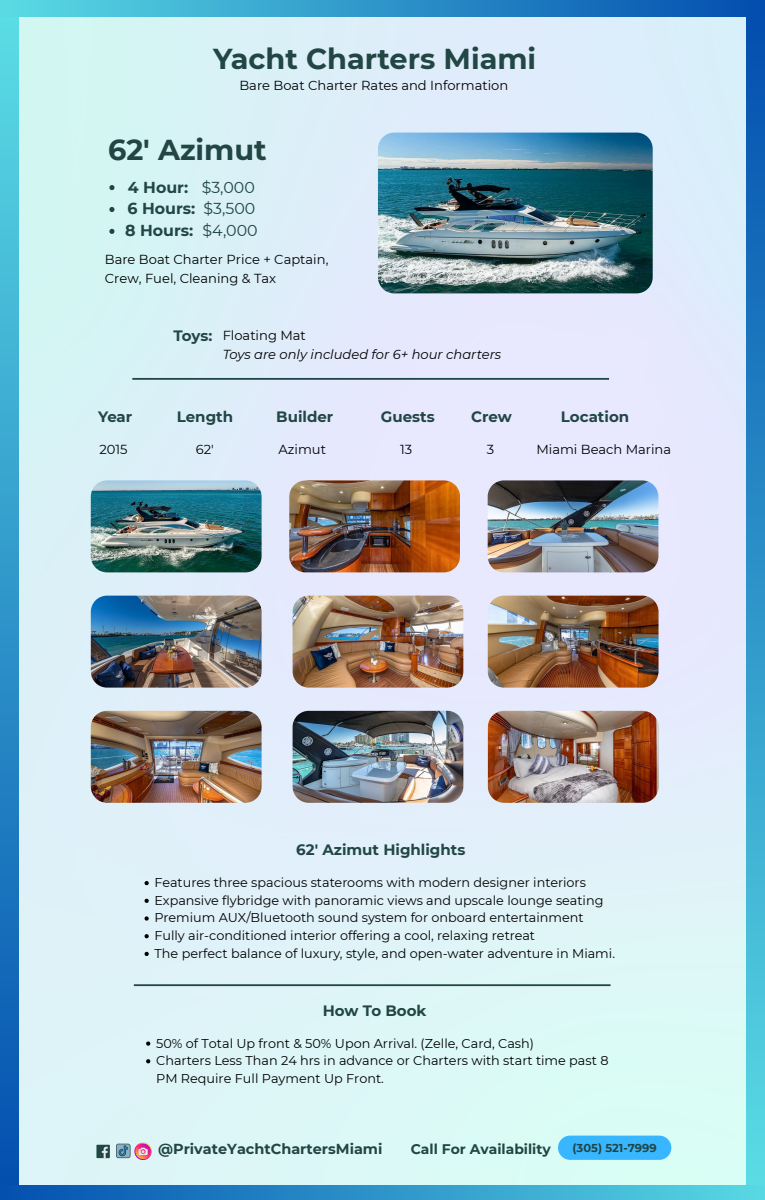
<style>
.page{position:relative;width:765px;height:1200px;background:#fff}
.page>*{position:absolute;margin:0;border:0;box-sizing:border-box;transform-origin:0 0}
.t1{font:700 28.76px "Montserrat";color:#214644}
.t2{font:700 15.8px "Montserrat";color:#214644}
.t3{font:700 15px "Montserrat";color:#214644}
.t4{font:700 14.48px "Montserrat";color:#214644}
.t5{font:700 13.92px "Montserrat";color:#214644}
.t6{font:13.08px/18.3px "Montserrat";color:#000}
.t7{font:italic 13.08px "Montserrat";color:#000}
.t8{font:12.8px/17.7px "Montserrat";color:#000}
.t9{font:700 11.44px "Montserrat";color:#214644}
.s1{font-weight:400}
</style>
<div class="page">
<img style="left:18px;top:16px;width:729px;height:1170px">
<div style="left:0;top:0;width:18px;height:1200px;background:linear-gradient(to bottom,#5ddfe6,#024dae)"></div>
<div style="left:747px;top:0;width:18px;height:1200px;background:linear-gradient(to bottom,#014cae,#5cdee5)"></div>
<svg style="left:0;top:1186px;width:765px;height:14px;background:#2e94c9"></svg>
<div style="left:0;top:0;width:765px;height:16px;background:linear-gradient(to right,#5adbe4,#024dae)"></div>
<hr style="left:134px;top:984px;width:477px;height:2px;background:#214644">
<div style="left:558px;top:1136px;width:113px;height:24px;background:#38b6ff;border-radius:12px"></div>
<svg style="left:116px;top:1143px;width:36px;height:17px"></svg>
<div style="left:96px;top:1145px;width:14px;height:13px;background:#214644"></div>
<svg style="left:102px;top:1147px;width:6px;height:11px"></svg>
<img style="left:91px;top:480px;width:170px;height:92px">
<img style="left:91px;top:596px;width:170px;height:92px">
<img style="left:91px;top:711px;width:170px;height:92px">
<img style="left:289px;top:480px;width:171px;height:92px">
<img style="left:293px;top:596px;width:170px;height:92px">
<img style="left:293px;top:711px;width:170px;height:92px">
<img style="left:488px;top:480px;width:170px;height:92px">
<img style="left:488px;top:596px;width:170px;height:92px">
<img style="left:488px;top:711px;width:171px;height:92px">
<img style="left:378px;top:133px;width:274px;height:160px;border-radius:16px">
<hr style="left:132px;top:378px;width:477px;height:2px;background:#214644">
<svg style="left:146px;top:1042px;width:4px;height:4px"></svg>
<svg style="left:146px;top:1059px;width:4px;height:4px"></svg>
<svg style="left:145px;top:881px;width:4px;height:4px"></svg>
<svg style="left:145px;top:899px;width:4px;height:4px"></svg>
<svg style="left:145px;top:916px;width:4px;height:5px"></svg>
<svg style="left:145px;top:934px;width:4px;height:4px"></svg>
<svg style="left:145px;top:952px;width:4px;height:4px"></svg>
<svg style="left:109px;top:185px;width:5px;height:5px"></svg>
<svg style="left:109px;top:207px;width:5px;height:5px"></svg>
<svg style="left:109px;top:229px;width:5px;height:5px"></svg>
<h5 class="t1" style="left:213px;top:41px;width:325px">Yacht Charters Miami</h5>
<h2 class="t6" style="left:239px;top:76px;width:270px">Bare Boat Charter Rates and Information</h2>
<h2 class="t1" style="left:108px;top:132px;width:160px">62' Azimut</h2>
<h5 class="t2" style="left:128px;top:177px;width:128px">4 Hour: <span class="s1">$3,000</span></h5>
<h5 class="t2" style="left:127px;top:199px;width:129px">6 Hours: <span class="s1">$3,500</span></h5>
<h5 class="t2" style="left:125px;top:221px;width:134px">8 Hours: <span class="s1">$4,000</span></h5>
<p class="t6" style="left:105px;top:251px;width:225px">Bare Boat Charter Price + Captain,<br>Crew, Fuel, Cleaning &amp; Tax</p>
<h5 class="t3" style="left:173px;top:326px;width:40px">Toys:</h5>
<h5 class="t6" style="left:223px;top:327px;width:85px">Floating Mat</h5>
<h2 class="t7" style="left:223px;top:346px;width:280px">Toys are only included for 6+ hour charters</h2>
<h5 class="t3" style="left:98px;top:407px;width:36px">Year</h5>
<h5 class="t3" style="left:177px;top:407px;width:58px">Length</h5>
<p class="t3" style="left:561px;top:407px;width:70px">Location</p>
<p class="t6" style="left:99px;top:441px;width:30px">2015</p>
<h2 class="t6" style="left:196px;top:441px;width:20px">62'</h2>
<h1 class="t3" style="left:276px;top:407px;width:59px">Builder</h1>
<h5 class="t3" style="left:381px;top:407px;width:55px">Guests</h5>
<h1 class="t3" style="left:471px;top:407px;width:42px">Crew</h1>
<h3 class="t6" style="left:278px;top:441px;width:49px">Azimut</h3>
<h3 class="t6" style="left:400px;top:441px;width:14px">13</h3>
<h3 class="t6" style="left:487px;top:441px;width:9px">3</h3>
<h5 class="t6" style="left:536px;top:440px;width:136px">Miami Beach Marina</h5>
<h2 class="t3" style="left:296px;top:840px;width:171px">62' Azimut Highlights</h2>
<h2 class="t8" style="left:155px;top:874px;width:433px">Features three spacious staterooms with modern designer interiors</h2>
<h2 class="t8" style="left:155px;top:891px;width:450px">Expansive flybridge with panoramic views and upscale lounge seating</h2>
<h2 class="t8" style="left:155px;top:909px;width:431px">Premium AUX/Bluetooth sound system for onboard entertainment</h2>
<h5 class="t8" style="left:155px;top:927px;width:382px">Fully air-conditioned interior offering a cool, relaxing retreat</h5>
<h5 class="t8" style="left:155px;top:944px;width:462px">The perfect balance of luxury, style, and open-water adventure in Miami.</h5>
<h5 class="t3" style="left:323px;top:1002px;width:105px">How To Book</h5>
<h5 class="t8" style="left:156px;top:1034px;width:379px">50% of Total Up front &amp; 50% Upon Arrival. (Zelle, Card, Cash)</h5>
<p class="t8" style="left:156px;top:1052px;width:454px">Charters Less Than 24 hrs in advance or Charters with start time past 8<br>PM Require Full Payment Up Front.</p>
<h2 class="t4" style="left:158px;top:1140px;width:226px">@PrivateYachtChartersMiami</h2>
<p class="t5" style="left:411px;top:1141px;width:142px">Call For Availability</p>
<h5 class="t9" style="left:573px;top:1141px;width:86px">(305) 521-7999</h5>
</div>
